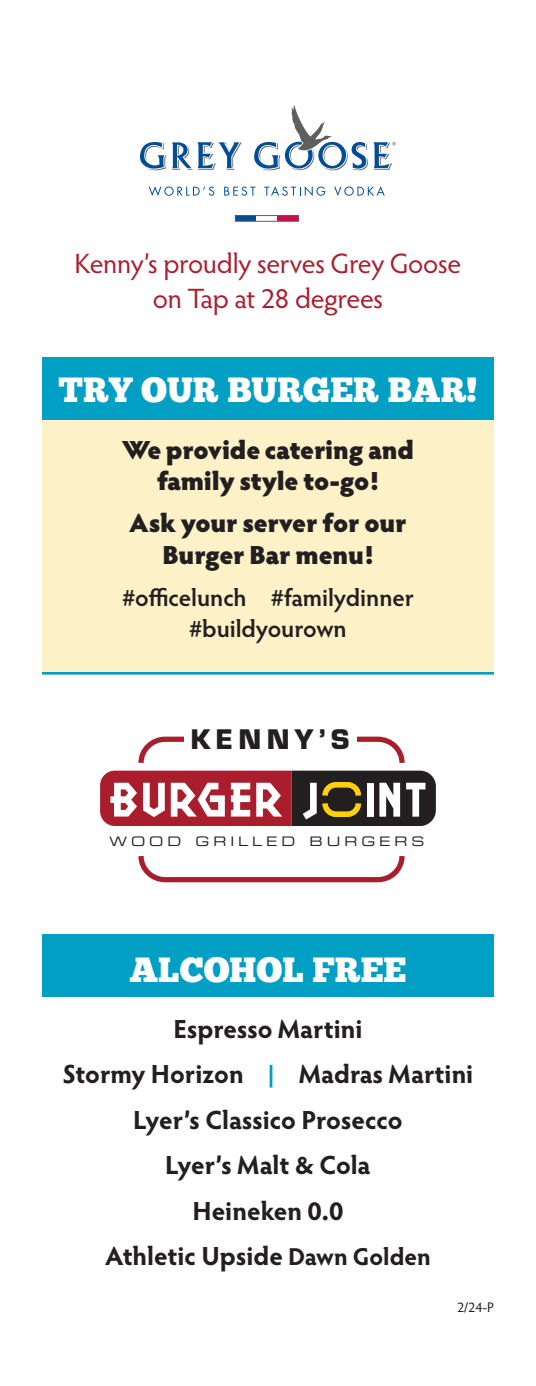
<style>
.page{position:relative;width:536px;height:1386px;background:#fff}
.page>*{position:absolute;margin:0;border:0;box-sizing:border-box;transform-origin:0 0}
.t1{font:35px "Chunk Five";color:#fff}
.t2{font:28px/35px "Hypatia Sans Pro";letter-spacing:-.015em;color:#aa1d2d;text-align:center}
.t3{font:700 26.25px/45.5px "Hypatia Sans Pro";letter-spacing:-.005em;color:#231f20;text-align:center}
.t4{font:900 26.25px/31.5px "Hypatia Sans Pro";letter-spacing:-.01em;color:#231f20;text-align:center}
.t5{font:700 26.25px "Eurostile";letter-spacing:.2em;color:#231f20}
.t6{font:600 24.5px/31.5px "Hypatia Sans Pro";letter-spacing:-.005em;color:#231f20;text-align:center}
.t7{font:14px "Hypatia Sans Pro";color:#231f20}
.t8{font:13.12px "Eurostile Extended Two";letter-spacing:.3em;color:#231f20}
.s1{font-size:24.5px;color:#009fc3}
.s2{font-size:24.5px}
</style>
<div class="page">
<svg style="left:140px;top:105px;width:256px;height:66px"></svg>
<div style="left:235px;top:216px;width:21px;height:5px;background:#014d97"></div>
<div style="left:277px;top:216px;width:21px;height:5px;background:#cd0d40"></div>
<svg style="left:149px;top:186px;width:65px;height:10px"></svg>
<svg style="left:224px;top:187px;width:31px;height:9px"></svg>
<svg style="left:264px;top:186px;width:61px;height:10px"></svg>
<svg style="left:334px;top:186px;width:50px;height:10px"></svg>
<div style="left:42px;top:420px;width:452px;height:252px;background:#fdf2c7"></div>
<div style="left:42px;top:357px;width:452px;height:63px;background:#009fc3"></div>
<hr style="left:42px;top:672px;width:452px;height:3px;background:#009fc3">
<svg style="left:136px;top:736px;width:271px;height:146px"></svg>
<svg style="left:100px;top:771px;width:335px;height:55px"></svg>
<div style="left:184px;top:730px;width:172px;height:20px;background:#fff"></div>
<div style="left:42px;top:934px;width:452px;height:64px;background:#009fc3"></div>
<p class="t2" style="left:74px;top:245px;width:388px">Kenny’s proudly serves Grey Goose on Tap at 28 degrees</p>
<h1 class="t1" style="left:59px;top:369px;width:420px">TRY OUR BURGER BAR!</h1>
<p class="t4" style="left:122px;top:432px;width:294px">We provide catering and family style to-go!</p>
<p class="t4" style="left:129px;top:506px;width:279px">Ask your server for our<br>Burger Bar menu!</p>
<p class="t6" style="left:122px;top:580px;width:293px">#officelunch #familydinner #buildyourown</p>
<p class="t5" style="left:190px;top:723px;width:161px">KENNY’S</p>
<p class="t8" style="left:109px;top:832px;width:316px">WOOD GRILLED BURGERS</p>
<h1 class="t1" style="left:129px;top:949px;width:278px">ALCOHOL FREE</h1>
<p class="t3" style="left:63px;top:1005px;width:412px">Espresso Martini<br>Stormy Horizon <span class="s1">|</span> Madras Martini<br>Lyer’s Classico Prosecco<br>Lyer’s Malt &amp; Cola<br>Heineken 0.0<br>Athletic Upside <span class="s2">Dawn Golden</span></p>
<p class="t7" style="left:457px;top:1298px;width:38px">2/24-P</p>
</div>
